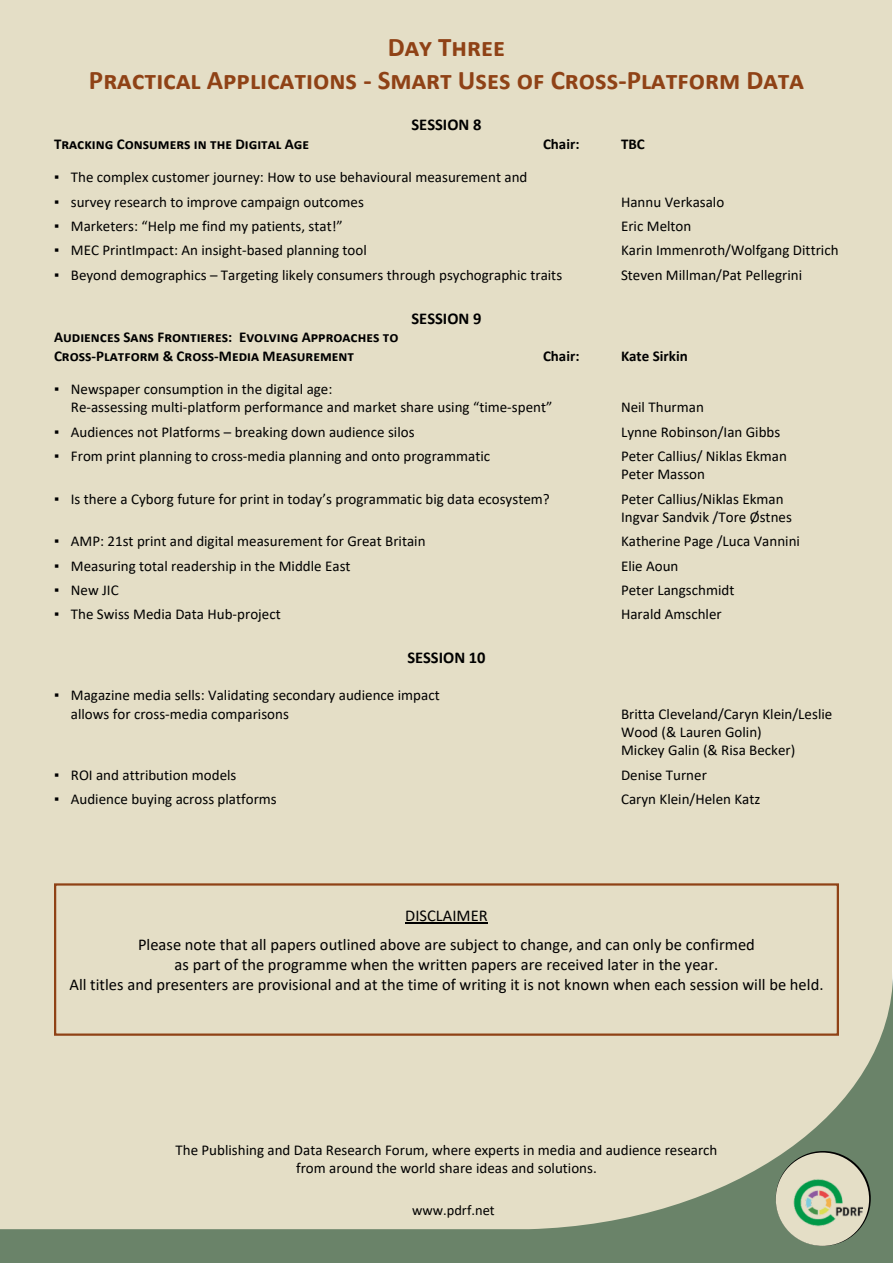
<style>
.page{position:relative;width:893px;height:1263px;background:#fff}
.page>*{position:absolute;margin:0;border:0;box-sizing:border-box;transform-origin:0 0}
.t1{font:700 27px/33px "Calibri";color:#8f4216;text-align:center}
.t2{font:16.5px/29.1px "Calibri";color:#000;text-align:center}
.t3{font:700 16.5px "Calibri";color:#000}
.t4{font:15px/18.3px "Calibri";color:#000}
.t5{font:700 15px/18.3px "Calibri";color:#000}
.t6{font:14.4px "Calibri";color:#000}
.s1{font-family:"Times New Roman"}
</style>
<div class="page">
<div style="left:1px;top:1px;width:891px;height:1261px;background:#e4dec6"></div>
<svg style="left:0;top:972px;width:893px;height:291px"></svg>
<div style="left:776px;top:1152px;width:93px;height:94px;background:#e4dec6;border-radius:50%"></div>
<img style="left:784px;top:1170px;width:78px;height:65px">
<hr style="left:405px;top:922px;width:83px;height:1px;background:#000">
<div style="left:54px;top:883px;width:785px;height:153px;border:2px solid #8f4216"></div>
<h1 class="t1" style="left:89px;top:33px;width:717px">Day Three<br>Practical Applications - Smart Uses of Cross-Platform Data</h1>
<p class="t3" style="left:411px;top:118px;width:71px">SESSION 8</p>
<p class="t5" style="left:54px;top:136px;width:257px">Tracking Consumers in the Digital Age</p>
<p class="t5" style="left:543px;top:136px;width:38px">Chair:</p>
<p class="t5" style="left:621px;top:136px;width:25px">TBC</p>
<p class="t4" style="left:54px;top:169px;width:475px"><span class="s1">▪</span> The complex customer journey: How to use behavioural measurement and</p>
<p class="t4" style="left:54px;top:194px;width:311px"><span class="s1">▪</span> survey research to improve campaign outcomes</p>
<p class="t4" style="left:621px;top:194px;width:105px">Hannu Verkasalo</p>
<p class="t4" style="left:54px;top:218px;width:290px"><span class="s1">▪</span> Marketers: “Help me find my patients, stat!”</p>
<p class="t4" style="left:621px;top:218px;width:72px">Eric Melton</p>
<p class="t4" style="left:54px;top:242px;width:314px"><span class="s1">▪</span> MEC PrintImpact: An insight-based planning tool</p>
<p class="t4" style="left:621px;top:242px;width:219px">Karin Immenroth/Wolfgang Dittrich</p>
<p class="t4" style="left:54px;top:267px;width:510px"><span class="s1">▪</span> Beyond demographics – Targeting likely consumers through psychographic traits</p>
<p class="t4" style="left:621px;top:267px;width:183px">Steven Millman/Pat Pellegrini</p>
<p class="t3" style="left:411px;top:311px;width:71px">SESSION 9</p>
<p class="t5" style="left:54px;top:330px;width:346px">Audiences Sans Frontieres: Evolving Approaches to<br>Cross-Platform &amp; Cross-Media Measurement</p>
<p class="t5" style="left:543px;top:348px;width:38px">Chair:</p>
<p class="t5" style="left:621px;top:348px;width:68px">Kate Sirkin</p>
<p class="t4" style="left:71px;top:381px;width:483px;text-indent:-17px"><span class="s1">▪</span> Newspaper consumption in the digital age:<br>Re-assessing multi-platform performance and market share using “time-spent”</p>
<p class="t4" style="left:621px;top:399px;width:84px">Neil Thurman</p>
<p class="t4" style="left:54px;top:424px;width:362px"><span class="s1">▪</span> Audiences not Platforms – breaking down audience silos</p>
<p class="t4" style="left:621px;top:424px;width:161px">Lynne Robinson/Ian Gibbs</p>
<p class="t4" style="left:54px;top:448px;width:438px"><span class="s1">▪</span> From print planning to cross-media planning and onto programmatic</p>
<p class="t4" style="left:621px;top:448px;width:167px">Peter Callius/ Niklas Ekman<br>Peter Masson</p>
<p class="t4" style="left:54px;top:491px;width:497px"><span class="s1">▪</span> Is there a Cyborg future for print in today’s programmatic big data ecosystem?</p>
<p class="t4" style="left:621px;top:491px;width:172px">Peter Callius/Niklas Ekman<br>Ingvar Sandvik /Tore Østnes</p>
<p class="t4" style="left:54px;top:533px;width:373px"><span class="s1">▪</span> AMP: 21st print and digital measurement for Great Britain</p>
<p class="t4" style="left:621px;top:533px;width:180px">Katherine Page /Luca Vannini</p>
<p class="t4" style="left:54px;top:558px;width:298px"><span class="s1">▪</span> Measuring total readership in the Middle East</p>
<p class="t4" style="left:621px;top:558px;width:59px">Elie Aoun</p>
<p class="t4" style="left:54px;top:582px;width:66px"><span class="s1">▪</span> New JIC</p>
<p class="t4" style="left:621px;top:582px;width:115px">Peter Langschmidt</p>
<p class="t4" style="left:54px;top:606px;width:228px"><span class="s1">▪</span> The Swiss Media Data Hub-project</p>
<p class="t4" style="left:621px;top:606px;width:102px">Harald Amschler</p>
<p class="t3" style="left:407px;top:651px;width:80px">SESSION 10</p>
<p class="t4" style="left:71px;top:687px;width:370px;text-indent:-17px"><span class="s1">▪</span> Magazine media sells: Validating secondary audience impact allows for cross-media comparisons</p>
<p class="t4" style="left:621px;top:706px;width:213px">Britta Cleveland/Caryn Klein/Leslie<br>Wood (&amp; Lauren Golin)<br>Mickey Galin (&amp; Risa Becker)</p>
<p class="t4" style="left:54px;top:767px;width:184px"><span class="s1">▪</span> ROI and attribution models</p>
<p class="t4" style="left:621px;top:767px;width:87px">Denise Turner</p>
<p class="t4" style="left:54px;top:791px;width:224px"><span class="s1">▪</span> Audience buying across platforms</p>
<p class="t4" style="left:621px;top:791px;width:141px">Caryn Klein/Helen Katz</p>
<p class="t2" style="left:138px;top:902px;width:618px">DISCLAIMER<br>Please note that all papers outlined above are subject to change, and can only be confirmed</p>
<p class="t2" style="left:69px;top:956px;width:755px;line-height:20.1px">as part of the programme when the written papers are received later in the year.<br>All titles and presenters are provisional and at the time of writing it is not known when each session will be held.</p>
<p class="t4" style="left:175px;top:1141px;width:543px;text-align:center">The Publishing and Data Research Forum, where experts in media and audience research from around the world share ideas and solutions.</p>
<p class="t6" style="left:412px;top:1204px;width:84px">www.pdrf.net</p>
</div>
